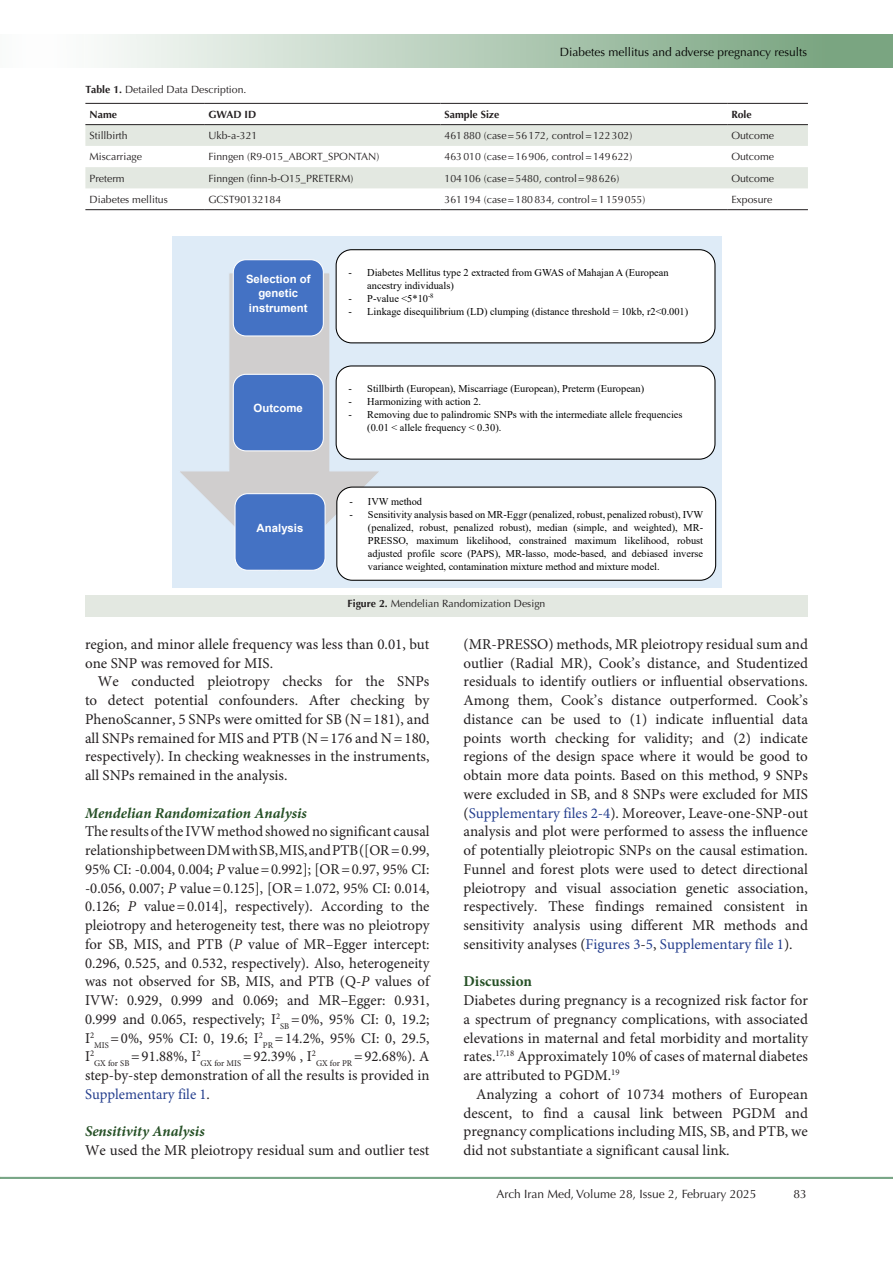
<style>
.page{position:relative;width:893px;height:1263px;background:#fff}
.page>*{position:absolute;margin:0;border:0;box-sizing:border-box;transform-origin:0 0}
.Normal__Web{font:15px/18.8px "Minion Pro";color:#231f20;text-align:justify}
.t1{font:italic 700 15px "Minion Pro";color:#265026}
.t2{font:700 15px "Minion Pro";color:#265026}
.t3{font:12px "Optima LT Std";color:#231f20}
.t4{font:12px "Optima LT Std";color:#040503}
.t5{font:700 11.4px/14.2px "Arial";color:#fff;text-align:center}
.t6{font:10.5px "Optima LT Std";color:#231f20}
.t7{font:700 10.5px "Optima LT Std";color:#231f20}
.t8{font:10.35px/12.9px "Times New Roman";color:#000}
.t9{font:8.7px "Minion Pro";color:#231f20}
.s1{font-weight:700}
.s2{font-style:italic}
.s3{color:#253f8e}
</style>
<div class="page">
<div style="left:0;top:1177px;width:893px;height:2px;background:#0099e5;border:1px solid #7aa581"></div>
<div style="left:0;top:35px;width:892px;height:33px;background:linear-gradient(to right,#fff,#719f79)"></div>
<svg style="left:85px;top:125px;width:723px;height:63px;fill:#e3e8e1"></svg>
<hr style="left:85px;top:103px;width:119px;height:1px;background:#231f20">
<hr style="left:204px;top:103px;width:236px;height:1px;background:#231f20">
<hr style="left:440px;top:103px;width:287px;height:1px;background:#231f20">
<hr style="left:727px;top:103px;width:81px;height:1px;background:#231f20">
<hr style="left:85px;top:124px;width:119px;height:1px;background:#231f20">
<hr style="left:204px;top:124px;width:236px;height:1px;background:#231f20">
<hr style="left:440px;top:124px;width:287px;height:1px;background:#231f20">
<hr style="left:727px;top:124px;width:81px;height:1px;background:#231f20">
<hr style="left:85px;top:209px;width:119px;height:1px;background:#231f20">
<hr style="left:204px;top:209px;width:236px;height:1px;background:#231f20">
<hr style="left:440px;top:209px;width:287px;height:1px;background:#231f20">
<hr style="left:727px;top:209px;width:81px;height:1px;background:#231f20">
<div style="left:85px;top:595px;width:723px;height:22px;background:#e3e8e1"></div>
<div style="left:172px;top:236px;width:550px;height:351px;background:#deebf7"></div>
<svg style="left:180px;top:272px;width:203px;height:254px"></svg>
<div style="left:233px;top:259px;width:91px;height:77px;background:#4472c4;border:1px solid #fff;border-radius:13px"></div>
<div style="left:233px;top:374px;width:91px;height:77px;background:#4472c4;border:1px solid #fff;border-radius:13px"></div>
<div style="left:234px;top:493px;width:92px;height:78px;background:#4472c4;border:1px solid #fff;border-radius:13px"></div>
<div style="left:336px;top:249px;width:379px;height:94px;background:#fff;border:1px solid #000;border-radius:16px"></div>
<div style="left:336px;top:365px;width:379px;height:95px;background:#fff;border:1px solid #000;border-radius:16px"></div>
<div style="left:336px;top:487px;width:380px;height:94px;background:#fff;border:1px solid #000;border-radius:16px"></div>
<p class="t4" style="left:560px;top:45px;width:249px">Diabetes mellitus and adverse pregnancy results</p>
<p class="t6" style="left:85px;top:83px;width:163px"><span class="s1">Table 1.</span> Detailed Data Description.</p>
<p class="t7" style="left:90px;top:108px;width:29px">Name</p>
<p class="t7" style="left:208px;top:108px;width:49px">GWAD ID</p>
<p class="t7" style="left:445px;top:108px;width:56px">Sample Size</p>
<p class="t7" style="left:731px;top:108px;width:22px">Role</p>
<p class="t6" style="left:90px;top:130px;width:39px">Stillbirth</p>
<p class="t6" style="left:208px;top:130px;width:51px">Ukb-a-321</p>
<p class="t6" style="left:445px;top:130px;width:189px">461880 (case=56172, control=122302)</p>
<p class="t6" style="left:731px;top:130px;width:44px">Outcome</p>
<p class="t6" style="left:90px;top:151px;width:54px">Miscarriage</p>
<p class="t6" style="left:208px;top:151px;width:172px">Finngen (R9-015_ABORT_SPONTAN)</p>
<p class="t6" style="left:445px;top:151px;width:189px">463010 (case=16906, control=149622)</p>
<p class="t6" style="left:731px;top:151px;width:44px">Outcome</p>
<p class="t6" style="left:90px;top:172px;width:36px">Preterm</p>
<p class="t6" style="left:208px;top:172px;width:147px">Finngen (finn-b-O15_PRETERM)</p>
<p class="t6" style="left:445px;top:172px;width:176px">104106 (case=5480, control=98626)</p>
<p class="t6" style="left:731px;top:172px;width:44px">Outcome</p>
<p class="t6" style="left:90px;top:193px;width:80px">Diabetes mellitus</p>
<p class="t6" style="left:208px;top:193px;width:74px">GCST90132184</p>
<p class="t6" style="left:445px;top:193px;width:202px">361194 (case=180834, control=1159055)</p>
<p class="t6" style="left:731px;top:193px;width:42px">Exposure</p>
<p class="t5" style="left:246px;top:272px;width:66px">Selection of genetic instrument</p>
<p class="t5" style="left:254px;top:401px;width:51px">Outcome</p>
<p class="t5" style="left:257px;top:521px;width:48px">Analysis</p>
<p class="t8" style="left:367px;top:266px;width:303px;text-indent:-19px">- Diabetes Mellitus type 2 extracted from GWAS of Mahajan A (European ancestry individuals)</p>
<p class="t8" style="left:349px;top:291px;width:86px">- P-value &lt;5*10<sup>-8</sup></p>
<p class="t8" style="left:349px;top:304px;width:341px">- Linkage disequilibrium (LD) clumping (distance threshold = 10kb, r2&lt;0.001)</p>
<p class="t8" style="left:349px;top:382px;width:297px">- Stillbirth (European), Miscarriage (European), Preterm (European)</p>
<p class="t8" style="left:349px;top:395px;width:134px">- Harmonizing with action 2.</p>
<p class="t8" style="left:367px;top:408px;width:317px;text-indent:-19px">- Removing due to palindromic SNPs with the intermediate allele frequencies (0.01 &lt; allele frequency &lt; 0.30).</p>
<p class="t8" style="left:349px;top:495px;width:74px">- IVW method</p>
<p class="t8" style="left:368px;top:508px;width:337px;text-align:justify;text-indent:-19px">- Sensitivity analysis based on MR-Eggr (penalized, robust, penalized robust), IVW (penalized, robust, penalized robust), median (simple, and weighted), MR-PRESSO, maximum likelihood, constrained maximum likelihood, robust adjusted profile score (PAPS), MR-lasso, mode-based, and debiased inverse variance weighted, contamination mixture method and mixture model.</p>
<p class="t6" style="left:348px;top:597px;width:199px"><span class="s1">Figure 2.</span> Mendelian Randomization Design</p>
<p class="Normal__Web" style="left:85px;top:635px;width:346px">region, and minor allele frequency was less than 0.01, but one SNP was removed for MIS.</p>
<p class="Normal__Web" style="left:85px;top:673px;width:346px;text-indent:13px">We conducted pleiotropy checks for the SNPs to detect potential confounders. After checking by PhenoScanner, 5 SNPs were omitted for SB (N=181), and all SNPs remained for MIS and PTB (N=176 and N=180, respectively). In checking weaknesses in the instruments, all SNPs remained in the analysis.</p>
<p class="t1" style="left:85px;top:802px;width:223px">Mendelian Randomization Analysis</p>
<p class="Normal__Web" style="left:85px;top:823px;width:346px">The results of the IVW method showed no significant causal relationship between DM with SB, MIS, and PTB ([OR=0.99, 95% CI: -0.004, 0.004; <span class="s2">P</span> value=0.992]; [OR=0.97, 95% CI: -0.056, 0.007; <span class="s2">P</span> value=0.125], [OR=1.072, 95% CI: 0.014, 0.126; <span class="s2">P</span> value=0.014], respectively). According to the pleiotropy and heterogeneity test, there was no pleiotropy for SB, MIS, and PTB (<span class="s2">P</span> value of MR–Egger intercept:<br>0.296, 0.525, and 0.532, respectively). Also, heterogeneity was not observed for SB, MIS, and PTB (Q-<span class="s2">P</span> values of IVW: 0.929, 0.999 and 0.069; and MR–Egger: 0.931, 0.999 and 0.065, respectively; I<sup>2</sup><sub>SB</sub> =0%, 95% CI: 0, 19.2; I<sup>2</sup><sub>MIS</sub> =0%, 95% CI: 0, 19.6; I<sup>2</sup><sub>PR</sub> =14.2%, 95% CI: 0, 29.5, I<sup>2</sup><sub>GX</sub> <sub>for</sub> <sub>SB</sub> =91.88%, I<sup>2</sup></p>
<p class="Normal__Web" style="left:85px;top:1048px;width:346px;text-indent:231px"><sub>GX</sub> <sub>for</sub> <sub>PR</sub> =92.68%). A step-by-step demonstration of all the results is provided in <span class="s3">Supplementary file 1</span>.</p>
<p class="t1" style="left:85px;top:1121px;width:121px">Sensitivity Analysis</p>
<p class="Normal__Web" style="left:85px;top:1142px;width:346px">We used the MR pleiotropy residual sum and outlier test</p>
<p class="t9" style="left:200px;top:1058px;width:117px">GX for MIS <sup>=92.39%</sup> <sup>,</sup> <sup>I</sup>2</p>
<p class="Normal__Web" style="left:463px;top:635px;width:346px">(MR-PRESSO) methods, MR pleiotropy residual sum and outlier (Radial MR), Cook’s distance, and Studentized residuals to identify outliers or influential observations.<br>Among them, Cook’s distance outperformed. Cook’s distance can be used to (1) indicate influential data points worth checking for validity; and (2) indicate regions of the design space where it would be good to obtain more data points. Based on this method, 9 SNPs were excluded in SB, and 8 SNPs were excluded for MIS (<span class="s3">Supplementary files 2-4</span>). Moreover, Leave-one-SNP-out analysis and plot were performed to assess the influence of potentially pleiotropic SNPs on the causal estimation.<br>Funnel and forest plots were used to detect directional pleiotropy and visual association genetic association, respectively. These findings remained consistent in sensitivity analysis using different MR methods and sensitivity analyses (<span class="s3">Figures 3</span>-<span class="s3">5</span>, <span class="s3">Supplementary file 1</span>).</p>
<p class="t2" style="left:463px;top:971px;width:70px">Discussion</p>
<p class="Normal__Web" style="left:463px;top:992px;width:346px">Diabetes during pregnancy is a recognized risk factor for a spectrum of pregnancy complications, with associated elevations in maternal and fetal morbidity and mortality rates.<sup>17,18</sup> Approximately 10% of cases of maternal diabetes are attributed to PGDM.<sup>19</sup></p>
<p class="Normal__Web" style="left:463px;top:1085px;width:346px;text-indent:13px">Analyzing a cohort of 10 734 mothers of European descent, to find a causal link between PGDM and pregnancy complications including MIS, SB, and PTB, we did not substantiate a significant causal link.</p>
<p class="t3" style="left:496px;top:1187px;width:261px">Arch Iran Med, Volume 28, Issue 2, February 2025</p>
<p class="t3" style="left:793px;top:1187px;width:15px">83</p>
</div>
